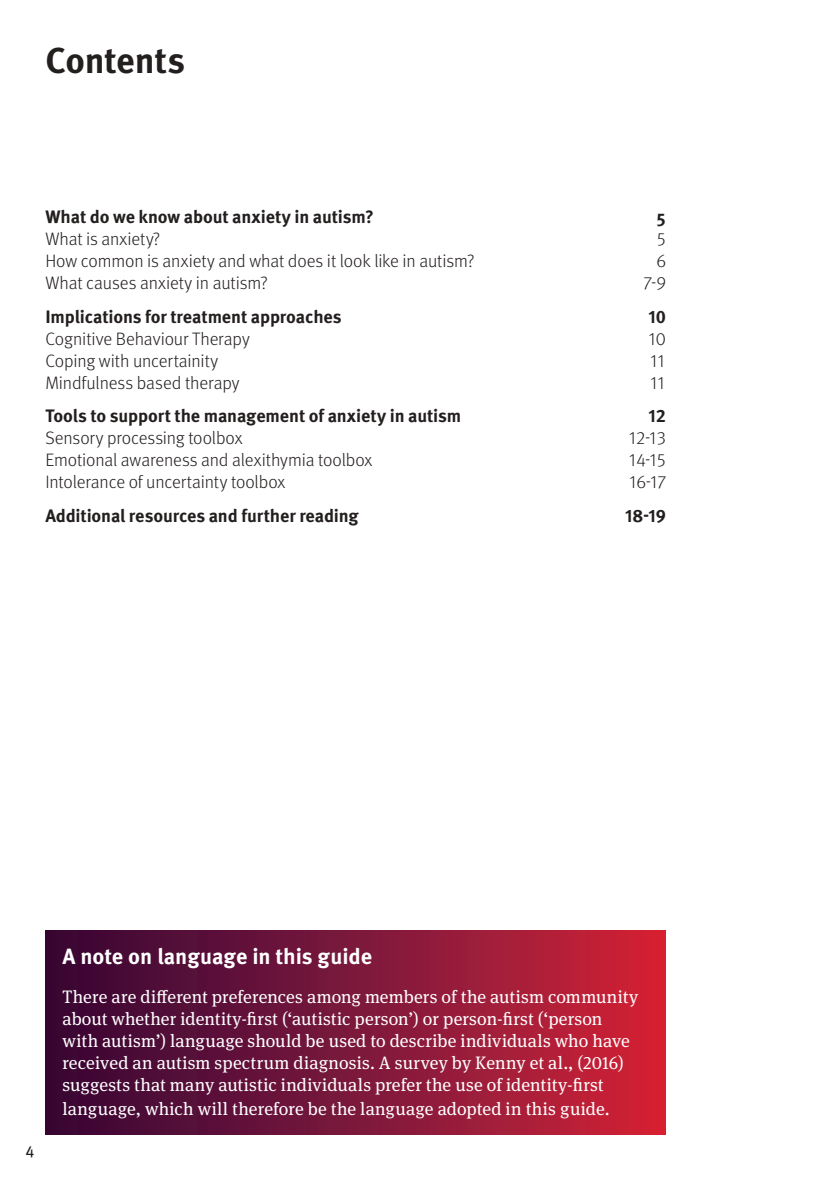
<style>
.page{position:relative;width:840px;height:1191px;background:#fff}
.page>*{position:absolute;margin:0;border:0;box-sizing:border-box;transform-origin:0 0}
.t1{font:700 36px "Meta OT";letter-spacing:-.01em;color:#241f1f}
.t2{font:700 22px "Meta OT";letter-spacing:-.005em;color:#fff}
.t3{font:18px/22px "Meta Serif OT";letter-spacing:.005em;color:#fff}
.t4{font:300 18px "Meta OT";letter-spacing:-.01em;color:#241f1f}
.t5{font:700 18px "Meta OT";letter-spacing:-.01em;color:#241f1f}
.t6{font:16px "Meta OT";color:#241f1f}
</style>
<div class="page">
<div style="left:45px;top:930px;width:620px;height:204px;background:linear-gradient(to right,#300838,#cf2439)"></div>
<h1 class="t1" style="left:45px;top:39px;width:141px">Contents</h1>
<p class="t5" style="left:45px;top:206px;width:330px">What do we know about anxiety in autism?</p>
<p class="t5" style="left:656px;top:206px;width:11px">5</p>
<p class="t4" style="left:45px;top:229px;width:116px">What is anxiety?</p>
<p class="t4" style="left:656px;top:229px;width:11px">5</p>
<p class="t4" style="left:45px;top:251px;width:430px">How common is anxiety and what does it look like in autism?</p>
<p class="t4" style="left:656px;top:251px;width:11px">6</p>
<p class="t4" style="left:45px;top:273px;width:224px">What causes anxiety in autism?</p>
<p class="t4" style="left:643px;top:273px;width:24px">7-9</p>
<p class="t5" style="left:45px;top:306px;width:297px">Implications for treatment approaches</p>
<p class="t5" style="left:648px;top:306px;width:19px">10</p>
<p class="t4" style="left:45px;top:328px;width:206px">Cognitive Behaviour Therapy</p>
<p class="t4" style="left:648px;top:328px;width:19px">10</p>
<p class="t4" style="left:45px;top:350px;width:174px">Coping with uncertainity</p>
<p class="t4" style="left:649px;top:350px;width:17px">11</p>
<p class="t4" style="left:45px;top:372px;width:195px">Mindfulness based therapy</p>
<p class="t4" style="left:649px;top:372px;width:17px">11</p>
<p class="t5" style="left:45px;top:405px;width:417px">Tools to support the management of anxiety in autism</p>
<p class="t5" style="left:648px;top:405px;width:19px">12</p>
<p class="t4" style="left:45px;top:427px;width:199px">Sensory processing toolbox</p>
<p class="t4" style="left:628px;top:427px;width:39px">12-13</p>
<p class="t4" style="left:45px;top:449px;width:328px">Emotional awareness and alexithymia toolbox</p>
<p class="t4" style="left:628px;top:449px;width:38px">14-15</p>
<p class="t4" style="left:45px;top:471px;width:241px">Intolerance of uncertainty toolbox</p>
<p class="t4" style="left:628px;top:471px;width:38px">16-17</p>
<p class="t5" style="left:45px;top:504px;width:315px">Additional resources and further reading</p>
<p class="t5" style="left:625px;top:504px;width:42px">18-19</p>
<p class="t6" style="left:26px;top:1142px;width:11px">4</p>
<p class="t2" style="left:62px;top:943px;width:311px">A note on language in this guide</p>
<p class="t3" style="left:62px;top:986px;width:577px">There are different preferences among members of the autism community about whether identity-first (‘autistic person’) or person-first (‘person with autism’) language should be used to describe individuals who have received an autism spectrum diagnosis. A survey by Kenny et al., (2016) suggests that many autistic individuals prefer the use of identity-first</p>
<p class="t3" style="left:62px;top:1098px;width:548px">language, which will therefore be the language adopted in this guide.</p>
</div>
